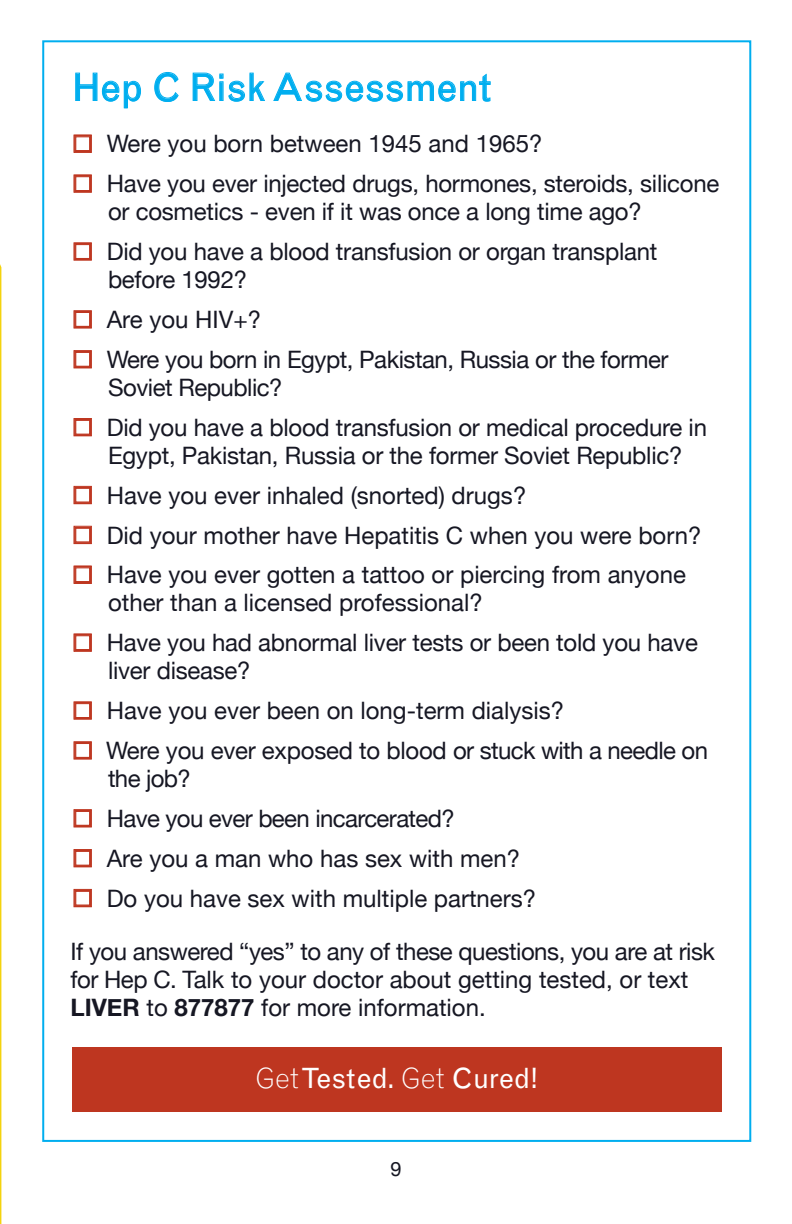
<style>
.page{position:relative;width:792px;height:1224px;background:#fff}
.page>*{position:absolute;margin:0;border:0;box-sizing:border-box;transform-origin:0 0}
.t1{font:38px "Grotesque";color:#00aeef}
.t2{font:28px "Grotesque";color:#fff}
.t3{font:24px/28px "Helvetica Neue";letter-spacing:-.01em;color:#161723}
.t4{font:20px "Helvetica Neue";color:#161723}
.s1{color:#be3620}
.s2{font-weight:700}
.s3{font-weight:300}
</style>
<div class="page">
<svg style="left:0;top:264px;width:1px;height:960px"></svg>
<svg style="left:75px;top:72px;width:66px;height:37px"></svg>
<svg style="left:154px;top:72px;width:25px;height:30px"></svg>
<svg style="left:192px;top:72px;width:73px;height:30px"></svg>
<svg style="left:273px;top:72px;width:218px;height:30px"></svg>
<svg style="left:73px;top:134px;width:19px;height:19px"></svg>
<svg style="left:73px;top:174px;width:19px;height:19px"></svg>
<svg style="left:73px;top:242px;width:19px;height:19px"></svg>
<svg style="left:73px;top:310px;width:19px;height:19px"></svg>
<svg style="left:73px;top:350px;width:19px;height:19px"></svg>
<svg style="left:73px;top:418px;width:19px;height:19px"></svg>
<svg style="left:73px;top:485px;width:19px;height:20px"></svg>
<svg style="left:73px;top:525px;width:19px;height:20px"></svg>
<svg style="left:73px;top:565px;width:19px;height:19px"></svg>
<svg style="left:73px;top:633px;width:19px;height:19px"></svg>
<svg style="left:73px;top:701px;width:19px;height:19px"></svg>
<svg style="left:73px;top:741px;width:19px;height:19px"></svg>
<svg style="left:73px;top:809px;width:19px;height:19px"></svg>
<svg style="left:73px;top:849px;width:19px;height:19px"></svg>
<svg style="left:73px;top:888px;width:19px;height:20px"></svg>
<div style="left:72px;top:1047px;width:649px;height:65px;background:#be3620"></div>
<p class="t1" style="left:72px;top:65px;width:421px">Hep C Risk Assessment</p>
<p class="t3" style="left:72px;top:130px;width:472px"><span class="s1">◻</span> Were you born between 1945 and 1965?</p>
<p class="t3" style="left:108px;top:169px;width:613px;text-indent:-36px"><span class="s1">◻</span> Have you ever injected drugs, hormones, steroids, silicone or cosmetics - even if it was once a long time ago?</p>
<p class="t3" style="left:108px;top:237px;width:551px;text-indent:-36px"><span class="s1">◻</span> Did you have a blood transfusion or organ transplant before 1992?</p>
<p class="t3" style="left:72px;top:305px;width:191px"><span class="s1">◻</span> Are you HIV+?</p>
<p class="t3" style="left:108px;top:345px;width:562px;text-indent:-36px"><span class="s1">◻</span> Were you born in Egypt, Pakistan, Russia or the former<br>Soviet Republic?</p>
<p class="t3" style="left:72px;top:413px;width:637px;text-align:center"><span class="s1">◻</span> Did you have a blood transfusion or medical procedure in<br>Egypt, Pakistan, Russia or the former Soviet Republic?</p>
<p class="t3" style="left:72px;top:481px;width:456px"><span class="s1">◻</span> Have you ever inhaled (snorted) drugs?</p>
<p class="t3" style="left:72px;top:521px;width:631px"><span class="s1">◻</span> Did your mother have Hepatitis C when you were born?</p>
<p class="t3" style="left:108px;top:561px;width:579px;text-indent:-36px"><span class="s1">◻</span> Have you ever gotten a tattoo or piercing from anyone other than a licensed professional?</p>
<p class="t3" style="left:108px;top:629px;width:591px;text-indent:-36px"><span class="s1">◻</span> Have you had abnormal liver tests or been told you have liver disease?</p>
<p class="t3" style="left:72px;top:696px;width:494px"><span class="s1">◻</span> Have you ever been on long-term dialysis?</p>
<p class="t3" style="left:108px;top:736px;width:602px;text-indent:-36px"><span class="s1">◻</span> Were you ever exposed to blood or stuck with a needle on the job?</p>
<p class="t3" style="left:72px;top:804px;width:384px"><span class="s1">◻</span> Have you ever been incarcerated?</p>
<p class="t3" style="left:72px;top:844px;width:450px"><span class="s1">◻</span> Are you a man who has sex with men?</p>
<p class="t3" style="left:72px;top:884px;width:466px"><span class="s1">◻</span> Do you have sex with multiple partners?</p>
<p class="t3" style="left:71px;top:937px;width:646px">If you answered “yes” to any of these questions, you are at risk for Hep C. Talk to your doctor about getting tested, or text<br><span class="s2">LIVER</span> to <span class="s2">877877</span> for more information.</p>
<p class="t2" style="left:255px;top:1062px;width:284px"><span class="s3">Get</span> Tested. <span class="s3">Get</span> Cured!</p>
<p class="t4" style="left:390px;top:1157px;width:13px">9</p>
</div>
